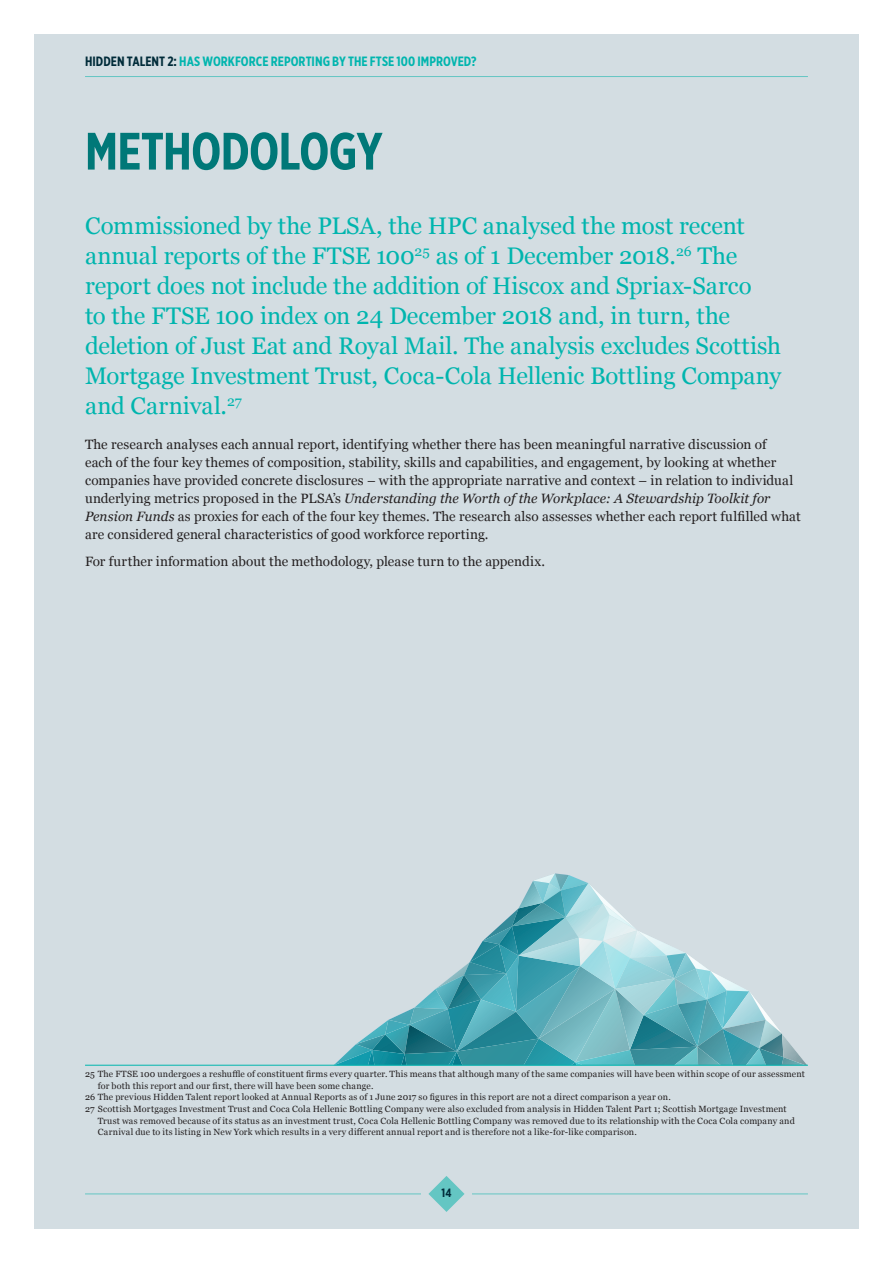
<style>
.page{position:relative;width:893px;height:1263px;background:#fff}
.page>*{position:absolute;margin:0;border:0;box-sizing:border-box;transform-origin:0 0}
.t1{font:700 52.5px "Gotham X Narrow";letter-spacing:-.015em;color:#007878}
.t2{font:24px/30px "Georgia";letter-spacing:-.005em;color:#00b5ae}
.t3{font:13.5px/18px "Georgia";letter-spacing:.01em;color:#231f20}
.t4{font:700 13.5px "Gotham X Narrow";letter-spacing:.005em;color:#00b5ae}
.t5{font:700 12px "Gotham X Narrow";color:#002b39}
.t6{font:9px "Georgia";letter-spacing:.025em;color:#231f20}
.s1{color:#002b39}
.s2{font-style:italic}
</style>
<div class="page">
<div style="left:34px;top:34px;width:825px;height:1195px;background:#d3dde2"></div>
<svg style="left:333px;top:873px;width:474px;height:192px"></svg>
<hr style="left:85px;top:1065px;width:723px;height:1px;background:#00b5ae">
<hr style="left:85px;top:1193px;width:336px;height:1px;background:#64c6c3">
<svg style="left:428px;top:1176px;width:36px;height:36px"></svg>
<hr style="left:85px;top:76px;width:723px;height:1px;background:#64c6c3">
<hr style="left:472px;top:1193px;width:336px;height:1px;background:#64c6c3">
<h3 class="t4" style="left:85px;top:53px;width:393px"><span class="s1">HIDDEN TALENT 2:</span> HAS WORKFORCE REPORTING BY THE FTSE 100 IMPROVED?</h3>
<h1 class="t1" style="left:85px;top:119px;width:299px">METHODOLOGY</h1>
<p class="t2" style="left:85px;top:210px;width:698px">Commissioned by the PLSA, the HPC analysed the most recent annual reports of the FTSE 100<sup>25</sup> as of 1 December 2018.<sup>26</sup> The report does not include the addition of Hiscox and Spriax-Sarco<br>to the FTSE 100 index on 24 December 2018 and, in turn, the deletion of Just Eat and Royal Mail. The analysis excludes Scottish Mortgage Investment Trust, Coca-Cola Hellenic Bottling Company and Carnival.<sup>27</sup></p>
<p class="t3" style="left:85px;top:435px;width:717px">The research analyses each annual report, identifying whether there has been meaningful narrative discussion of<br>each of the four key themes of composition, stability, skills and capabilities, and engagement, by looking at whether companies have provided concrete disclosures – with the appropriate narrative and context – in relation to individual underlying metrics proposed in the PLSA’s <span class="s2">Understanding the Worth of the Workplace: A Stewardship Toolkit for Pension Funds</span> as proxies for each of the four key themes. The research also assesses whether each report fulfilled what are considered general characteristics of good workforce reporting.</p>
<h3 class="t3" style="left:85px;top:551px;width:461px">For further information about the methodology, please turn to the appendix.</h3>
<p class="t6" style="left:85px;top:1067px;width:721px">25 The FTSE 100 undergoes a reshuffle of constituent firms every quarter. This means that although many of the same companies will have been within scope of our assessment</p>
<p class="t6" style="left:98px;top:1079px;width:277px">for both this report and our first, there will have been some change.</p>
<p class="t6" style="left:85px;top:1091px;width:587px">26 The previous Hidden Talent report looked at Annual Reports as of 1 June 2017 so figures in this report are not a direct comparison a year on.</p>
<p class="t6" style="left:85px;top:1102px;width:703px">27 Scottish Mortgages Investment Trust and Coca Cola Hellenic Bottling Company were also excluded from analysis in Hidden Talent Part 1; Scottish Mortgage Investment</p>
<p class="t6" style="left:98px;top:1114px;width:698px">Trust was removed because of its status as an investment trust, Coca Cola Hellenic Bottling Company was removed due to its relationship with the Coca Cola company and</p>
<p class="t6" style="left:98px;top:1126px;width:541px">Carnival due to its listing in New York which results in a very different annual report and is therefore not a like-for-like comparison.</p>
<h3 class="t5" style="left:442px;top:1185px;width:11px">14</h3>
</div>
